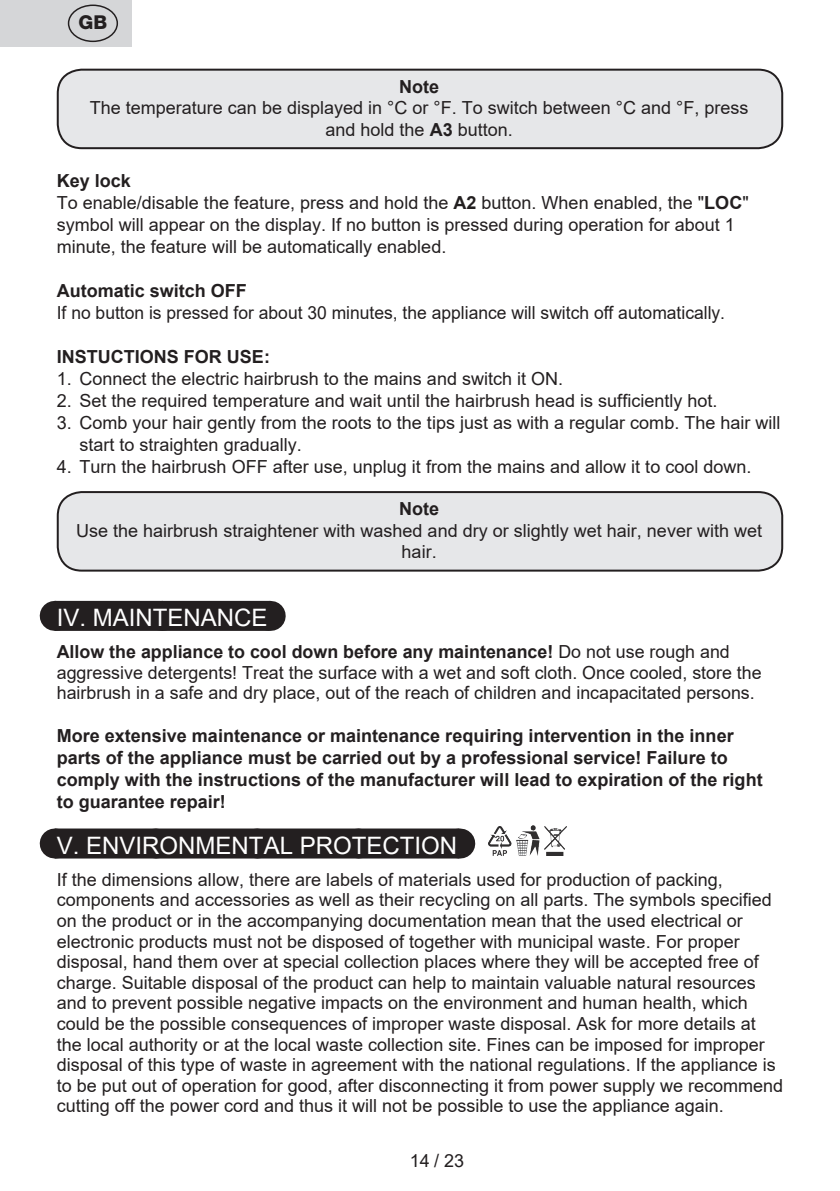
<style>
.page{position:relative;width:840px;height:1191px;background:#fff}
.page>*{position:absolute;margin:0;border:0;box-sizing:border-box;transform-origin:0 0}
.Grafický_nadpis_ETA{font:24px "Arial";color:#fff}
.t1{font:800 19.2px "Helvetica Neue OT";color:#231f20}
.Normální{font:18px/20.6px "Arial";color:#231f20}
.Normální-2{font:700 18px/22px "Arial";color:#231f20}
.s1{font-weight:700}
</style>
<div class="page">
<div style="left:55px;top:601px;width:214px;height:30px;background:#231f20"></div>
<svg style="left:166px;top:630px;width:50px;height:1px"></svg>
<hr style="left:269px;top:601px;width:1px;height:30px;background:#231f20">
<div style="left:55px;top:828px;width:404px;height:30px;background:#231f20"></div>
<svg style="left:156px;top:828px;width:252px;height:1px"></svg>
<hr style="left:459px;top:828px;width:1px;height:30px;background:#231f20">
<div style="left:58px;top:70px;width:723px;height:78px;background:#e6e7e9;border-radius:24px"></div>
<div style="left:57px;top:69px;width:725px;height:80px;border:2px solid #231f20;border-radius:24px"></div>
<div style="left:58px;top:492px;width:723px;height:78px;background:#e6e7e9;border-radius:24px"></div>
<div style="left:57px;top:491px;width:725px;height:80px;border:2px solid #231f20;border-radius:24px"></div>
<img style="left:488px;top:825px;width:79px;height:30px">
<div style="left:0;top:0;width:131px;height:47px;background:#d5d6d8"></div>
<div style="left:68px;top:5px;width:50px;height:37px;border:1px solid #231f20;border-radius:50%"></div>
<p class="t1" style="left:78px;top:11px;width:30px">GB</p>
<p class="Normální-2" style="left:399px;top:76px;width:41px">Note</p>
<p class="Normální" style="left:90px;top:97px;width:660px;line-height:21.6px;text-align:center">The temperature can be displayed in °C or °F. To switch between °C and °F, press and hold the <span class="s1">A3</span> button.</p>
<p class="Normální-2" style="left:57px;top:170px;width:76px">Key lock</p>
<p class="Normální" style="left:57px;top:191px;width:693px;line-height:22px">To enable/disable the feature, press and hold the <span class="s1">A2</span> button. When enabled, the "<span class="s1">LOC</span>" symbol will appear on the display. If no button is pressed during operation for about 1 minute, the feature will be automatically enabled.</p>
<p class="Normální-2" style="left:57px;top:280px;width:192px">Automatic switch OFF</p>
<p class="Normální" style="left:57px;top:302px;width:669px">If no button is pressed for about 30 minutes, the appliance will switch off automatically.</p>
<p class="Normální-2" style="left:57px;top:346px;width:215px">INSTUCTIONS FOR USE:</p>
<p class="Normální" style="left:57px;top:368px;width:507px">1. Connect the electric hairbrush to the mains and switch it ON.</p>
<p class="Normální" style="left:57px;top:390px;width:661px">2. Set the required temperature and wait until the hairbrush head is sufficiently hot.</p>
<p class="Normální" style="left:79px;top:411px;width:702px;line-height:22px;text-indent:-23px">3. Comb your hair gently from the roots to the tips just as with a regular comb. The hair will start to straighten gradually.</p>
<p class="Normální" style="left:57px;top:456px;width:695px">4. Turn the hairbrush OFF after use, unplug it from the mains and allow it to cool down.</p>
<p class="Normální-2" style="left:399px;top:498px;width:41px">Note</p>
<p class="Normální" style="left:76px;top:519px;width:687px;line-height:21.6px;text-align:center">Use the hairbrush straightener with washed and dry or slightly wet hair, never with wet hair.</p>
<p class="Grafický_nadpis_ETA" style="left:57px;top:601px;width:212px">IV. MAINTENANCE</p>
<p class="Normální" style="left:57px;top:641px;width:706px"><span class="s1">Allow the appliance to cool down before any maintenance!</span> Do not use rough and aggressive detergents! Treat the surface with a wet and soft cloth. Once cooled, store the hairbrush in a safe and dry place, out of the reach of children and incapacitated persons.</p>
<p class="Normální-2" style="left:57px;top:725px;width:707px">More extensive maintenance or maintenance requiring intervention in the inner parts of the appliance must be carried out by a professional service! Failure to comply with the instructions of the manufacturer will lead to expiration of the right to guarantee repair!</p>
<p class="Grafický_nadpis_ETA" style="left:57px;top:828px;width:402px">V. ENVIRONMENTAL PROTECTION</p>
<p class="Normální" style="left:57px;top:869px;width:727px">If the dimensions allow, there are labels of materials used for production of packing, components and accessories as well as their recycling on all parts. The symbols specified on the product or in the accompanying documentation mean that the used electrical or electronic products must not be disposed of together with municipal waste. For proper disposal, hand them over at special collection places where they will be accepted free of charge. Suitable disposal of the product can help to maintain valuable natural resources and to prevent possible negative impacts on the environment and human health, which could be the possible consequences of improper waste disposal. Ask for more details at the local authority or at the local waste collection site. Fines can be imposed for improper disposal of this type of waste in agreement with the national regulations. If the appliance is to be put out of operation for good, after disconnecting it from power supply we recommend cutting off the power cord and thus it will not be possible to use the appliance again.</p>
<p class="Normální" style="left:410px;top:1150px;width:56px">14 / 23</p>
</div>
